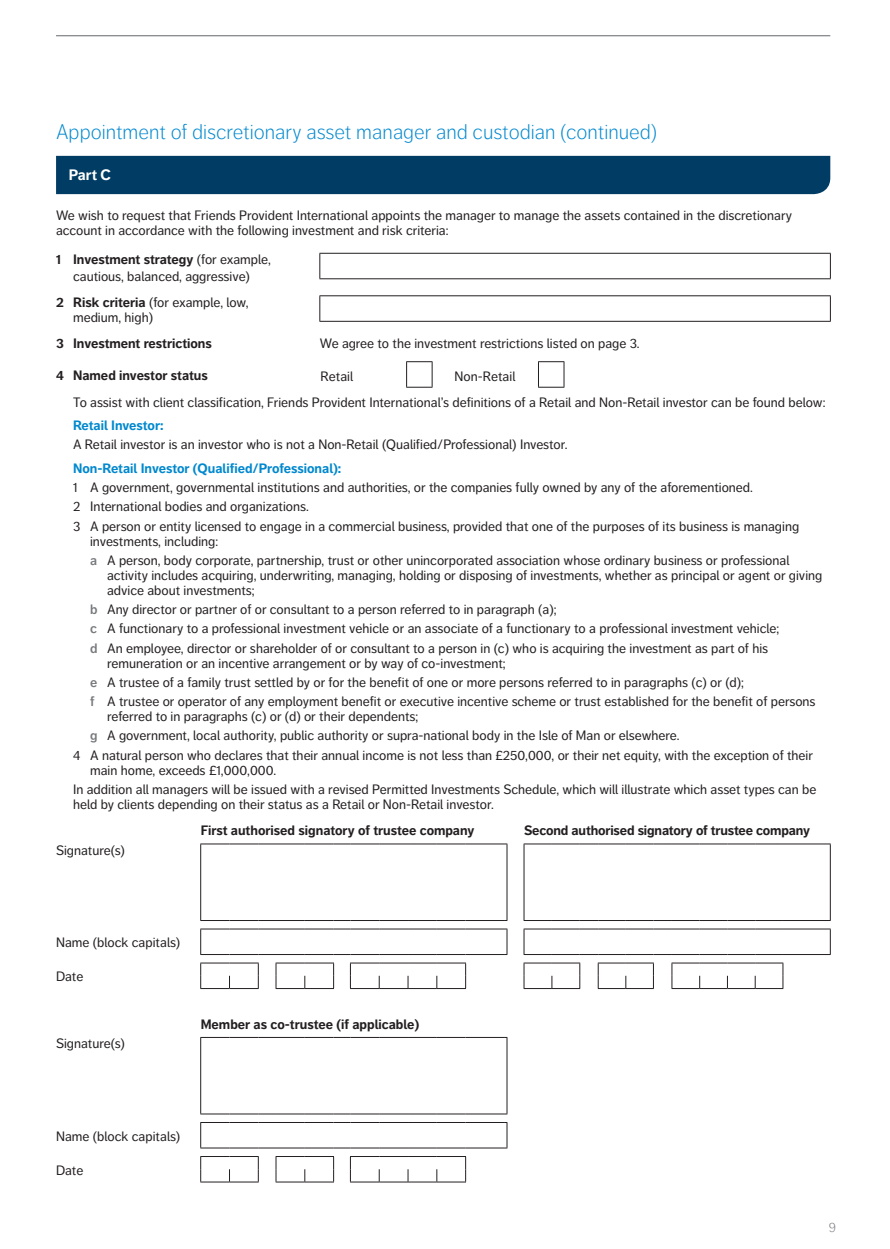
<style>
.page{position:relative;width:890px;height:1249px;background:#fff}
.page>*{position:absolute;margin:0;border:0;box-sizing:border-box;transform-origin:0 0}
.App_Form_Sub_Head_sm{font:300 21px "Friends Life Dagny";color:#0088ce}
.App_Form_Section_hea{font:700 15px "Friends Life Dagny";color:#fff}
.App_Form_question_9{font:13.5px/15px "Friends Life Dagny";color:#231f20}
.App_Form_Numbered_In{font:13.5px/16.5px "Friends Life Dagny";color:#231f20;text-align:center}
.App_Form_question_9-2{font:700 13.5px "Friends Life Dagny";letter-spacing:-.005em;color:#231f20}
.App_Form_question_9-3{font:700 13.5px "Friends Life Dagny";color:#0088ce}
.App_Form_Numbered_In-2{font:700 13.5px "Friends Life Dagny";color:#231f20}
.App_Form_body_copy_1{font:13.5px "Friends Life Dagny";color:#231f20}
.App_Form_Page_number{font:300 13.5px "Friends Life Dagny";color:#76787b}
.s1{font-weight:700}
.s2{font-weight:600;color:#76787b}
</style>
<div class="page">
<div style="left:56px;top:156px;width:774px;height:38px;background:#003c64"></div>
<svg style="left:319px;top:254px;width:1px;height:24px"></svg>
<hr style="left:319px;top:253px;width:511px;height:1px;background:#231f20">
<svg style="left:830px;top:254px;width:1px;height:24px"></svg>
<hr style="left:319px;top:278px;width:511px;height:1px;background:#231f20">
<hr style="left:319px;top:295px;width:511px;height:1px;background:#231f20">
<svg style="left:319px;top:296px;width:512px;height:26px"></svg>
<hr style="left:319px;top:321px;width:511px;height:1px;background:#231f20">
<svg style="left:406px;top:361px;width:27px;height:27px"></svg>
<svg style="left:538px;top:361px;width:26px;height:27px"></svg>
<svg style="left:201px;top:843px;width:452px;height:120px"></svg>
<hr style="left:200px;top:844px;width:1px;height:76px;background:#231f20">
<svg style="left:200px;top:844px;width:265px;height:1px"></svg>
<hr style="left:465px;top:844px;width:39px;height:1px;background:#231f20">
<hr style="left:506px;top:844px;width:1px;height:76px;background:#231f20">
<hr style="left:523px;top:844px;width:1px;height:76px;background:#231f20">
<svg style="left:523px;top:844px;width:260px;height:1px"></svg>
<hr style="left:783px;top:844px;width:47px;height:1px;background:#231f20">
<hr style="left:830px;top:844px;width:1px;height:76px;background:#231f20">
<svg style="left:200px;top:920px;width:265px;height:1px"></svg>
<hr style="left:465px;top:920px;width:39px;height:1px;background:#231f20">
<svg style="left:523px;top:920px;width:260px;height:1px"></svg>
<hr style="left:783px;top:920px;width:47px;height:1px;background:#231f20">
<hr style="left:465px;top:929px;width:39px;height:1px;background:#231f20">
<hr style="left:783px;top:929px;width:47px;height:1px;background:#231f20">
<svg style="left:830px;top:929px;width:1px;height:25px"></svg>
<svg style="left:200px;top:929px;width:265px;height:26px"></svg>
<hr style="left:465px;top:954px;width:39px;height:1px;background:#231f20">
<svg style="left:504px;top:929px;width:3px;height:26px"></svg>
<svg style="left:523px;top:929px;width:260px;height:26px"></svg>
<hr style="left:783px;top:954px;width:47px;height:1px;background:#231f20">
<svg style="left:200px;top:963px;width:584px;height:26px"></svg>
<svg style="left:201px;top:1036px;width:306px;height:112px"></svg>
<hr style="left:200px;top:1038px;width:1px;height:76px;background:#231f20">
<svg style="left:200px;top:1037px;width:265px;height:1px"></svg>
<hr style="left:465px;top:1037px;width:39px;height:1px;background:#231f20">
<hr style="left:506px;top:1038px;width:1px;height:76px;background:#231f20">
<svg style="left:200px;top:1114px;width:265px;height:1px"></svg>
<hr style="left:465px;top:1114px;width:39px;height:1px;background:#231f20">
<hr style="left:465px;top:1122px;width:39px;height:1px;background:#231f20">
<svg style="left:200px;top:1122px;width:265px;height:27px"></svg>
<hr style="left:465px;top:1148px;width:39px;height:1px;background:#231f20">
<svg style="left:504px;top:1122px;width:3px;height:27px"></svg>
<svg style="left:200px;top:1156px;width:267px;height:27px"></svg>
<hr style="left:56px;top:35px;width:774px;height:1px;background:#76787b">
<p class="App_Form_Sub_Head_sm" style="left:56px;top:120px;width:602px">Appointment of discretionary asset manager and custodian (continued)</p>
<p class="App_Form_Section_hea" style="left:69px;top:165px;width:44px">Part C</p>
<p class="App_Form_question_9" style="left:56px;top:207px;width:737px">We wish to request that Friends Provident International appoints the manager to manage the assets contained in the discretionary account in accordance with the following investment and risk criteria:</p>
<p class="App_Form_Numbered_In" style="left:56px;top:251px;width:216px"><span class="s1">1 Investment strategy</span> (for example, cautious, balanced, aggressive)</p>
<p class="App_Form_Numbered_In" style="left:73px;top:295px;width:177px;line-height:15px;text-align:left;text-indent:-17px"><span class="s1">2 Risk criteria</span> (for example, low, medium, high)</p>
<p class="App_Form_Numbered_In-2" style="left:56px;top:335px;width:157px">3 Investment restrictions</p>
<p class="App_Form_question_9" style="left:320px;top:336px;width:321px">We agree to the investment restrictions listed on page 3.</p>
<p class="App_Form_Numbered_In-2" style="left:56px;top:367px;width:153px">4 Named investor status</p>
<p class="App_Form_body_copy_1" style="left:320px;top:369px;width:34px">Retail</p>
<p class="App_Form_body_copy_1" style="left:454px;top:369px;width:62px">Non-Retail</p>
<p class="App_Form_question_9" style="left:73px;top:395px;width:753px">To assist with client classification, Friends Provident International’s definitions of a Retail and Non-Retail investor can be found below:</p>
<p class="App_Form_question_9-3" style="left:73px;top:417px;width:92px">Retail Investor:</p>
<p class="App_Form_question_9" style="left:73px;top:437px;width:496px">A Retail investor is an investor who is not a Non-Retail (Qualified/Professional) Investor.</p>
<p class="App_Form_question_9-3" style="left:73px;top:460px;width:270px">Non-Retail Investor (Qualified/Professional):</p>
<p class="App_Form_question_9" style="left:73px;top:480px;width:681px">1 A government, governmental institutions and authorities, or the companies fully owned by any of the aforementioned.</p>
<p class="App_Form_question_9" style="left:73px;top:499px;width:237px">2 International bodies and organizations.</p>
<p class="App_Form_question_9" style="left:90px;top:519px;width:710px;text-indent:-17px">3 A person or entity licensed to engage in a commercial business, provided that one of the purposes of its business is managing investments, including:</p>
<p class="App_Form_question_9" style="left:107px;top:553px;width:716px;text-indent:-17px"><span class="s2">a</span> A person, body corporate, partnership, trust or other unincorporated association whose ordinary business or professional activity includes acquiring, underwriting, managing, holding or disposing of investments, whether as principal or agent or giving advice about investments;</p>
<p class="App_Form_question_9" style="left:90px;top:602px;width:468px"><span class="s2">b</span> Any director or partner of or consultant to a person referred to in paragraph (a);</p>
<p class="App_Form_question_9" style="left:90px;top:621px;width:690px"><span class="s2">c</span> A functionary to a professional investment vehicle or an associate of a functionary to a professional investment vehicle;</p>
<p class="App_Form_question_9" style="left:107px;top:641px;width:662px;text-indent:-17px"><span class="s2">d</span> An employee, director or shareholder of or consultant to a person in (c) who is acquiring the investment as part of his remuneration or an incentive arrangement or by way of co-investment;</p>
<p class="App_Form_question_9" style="left:90px;top:675px;width:655px"><span class="s2">e</span> A trustee of a family trust settled by or for the benefit of one or more persons referred to in paragraphs (c) or (d);</p>
<p class="App_Form_question_9" style="left:107px;top:694px;width:710px;text-indent:-17px"><span class="s2">f</span> A trustee or operator of any employment benefit or executive incentive scheme or trust established for the benefit of persons referred to in paragraphs (c) or (d) or their dependents;</p>
<p class="App_Form_question_9" style="left:90px;top:728px;width:591px"><span class="s2">g</span> A government, local authority, public authority or supra-national body in the Isle of Man or elsewhere.</p>
<p class="App_Form_question_9" style="left:90px;top:748px;width:724px;text-indent:-17px">4 A natural person who declares that their annual income is not less than £250,000, or their net equity, with the exception of their main home, exceeds £1,000,000.</p>
<p class="App_Form_question_9" style="left:73px;top:782px;width:745px">In addition all managers will be issued with a revised Permitted Investments Schedule, which will illustrate which asset types can be held by clients depending on their status as a Retail or Non-Retail investor.</p>
<p class="App_Form_question_9-2" style="left:201px;top:823px;width:275px">First authorised signatory of trustee company</p>
<p class="App_Form_question_9-2" style="left:524px;top:823px;width:287px">Second authorised signatory of trustee company</p>
<p class="App_Form_question_9" style="left:56px;top:843px;width:70px">Signature(s)</p>
<p class="App_Form_Numbered_In" style="left:56px;top:934px;width:126px">Name (block capitals)</p>
<p class="App_Form_Numbered_In" style="left:56px;top:968px;width:29px">Date</p>
<p class="App_Form_question_9" style="left:56px;top:1036px;width:70px">Signature(s)</p>
<p class="App_Form_question_9-2" style="left:201px;top:1016px;width:220px">Member as co-trustee (if applicable)</p>
<p class="App_Form_Numbered_In" style="left:56px;top:1128px;width:126px">Name (block capitals)</p>
<p class="App_Form_Numbered_In" style="left:56px;top:1162px;width:29px">Date</p>
<p class="App_Form_Page_number" style="left:828px;top:1219px;width:9px">9</p>
</div>
